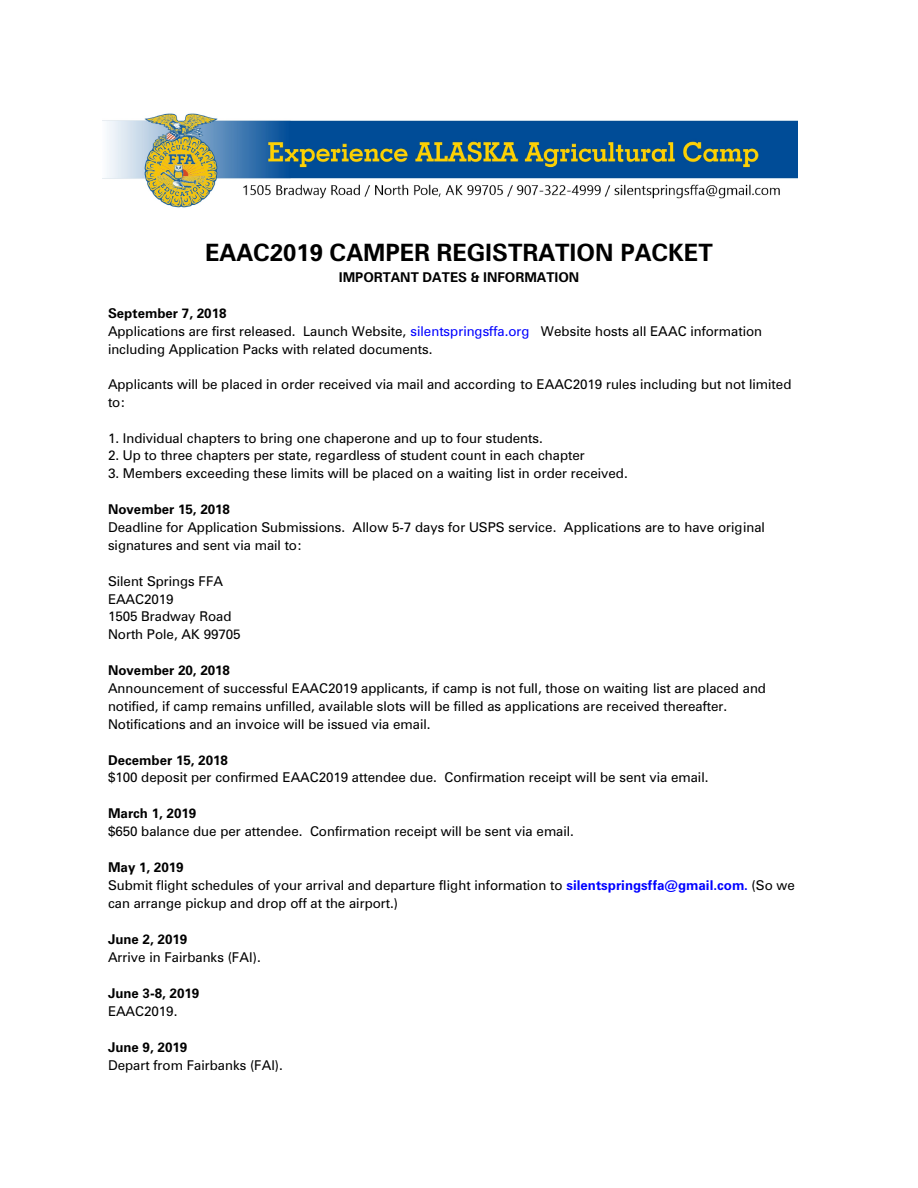
<style>
.page{position:relative;width:918px;height:1188px;background:#fff}
.page>*{position:absolute;margin:0;border:0;box-sizing:border-box;transform-origin:0 0}
.t1{font:700 24px "Zurich BT";color:#000}
.t2{font:13.5px/17.9px "Zurich BT";color:#000}
.t3{font:700 13.5px "Zurich BT";color:#000}
.s1{font-weight:700}
.s2{color:#00f}
.s3{font-weight:700;color:#00f}
</style>
<div class="page">
<img style="left:102px;top:113px;width:695px;height:95px">
<h1 class="t1" style="left:205px;top:243px;width:509px">EAAC2019 CAMPER REGISTRATION PACKET</h1>
<p class="t3" style="left:339px;top:272px;width:242px">IMPORTANT DATES &amp; INFORMATION</p>
<p class="t2" style="left:108px;top:305px;width:656px"><span class="s1">September 7, 2018<br></span>Applications are first released. Launch Website, <span class="s2">silentspringsffa.org</span> Website hosts all EAAC information including Application Packs with related documents.</p>
<p class="t2" style="left:108px;top:377px;width:685px">Applicants will be placed in order received via mail and according to EAAC2019 rules including but not limited to:</p>
<p class="t2" style="left:108px;top:430px;width:436px">1. Individual chapters to bring one chaperone and up to four students.</p>
<p class="t2" style="left:108px;top:448px;width:478px">2. Up to three chapters per state, regardless of student count in each chapter</p>
<p class="t2" style="left:108px;top:466px;width:521px">3. Members exceeding these limits will be placed on a waiting list in order received.</p>
<p class="t3" style="left:108px;top:504px;width:124px">November 15, 2018</p>
<p class="t2" style="left:108px;top:520px;width:658px">Deadline for Application Submissions. Allow 5-7 days for USPS service. Applications are to have original signatures and sent via mail to:</p>
<p class="t2" style="left:108px;top:573px;width:134px">Silent Springs FFA<br>EAAC2019<br>1505 Bradway Road<br>North Pole, AK 99705</p>
<p class="t3" style="left:108px;top:665px;width:124px">November 20, 2018</p>
<p class="t2" style="left:108px;top:681px;width:660px">Announcement of successful EAAC2019 applicants, if camp is not full, those on waiting list are placed and notified, if camp remains unfilled, available slots will be filled as applications are received thereafter.<br>Notifications and an invoice will be issued via email.</p>
<p class="t3" style="left:108px;top:754px;width:121px">December 15, 2018</p>
<p class="t2" style="left:108px;top:770px;width:602px">$100 deposit per confirmed EAAC2019 attendee due. Confirmation receipt will be sent via email.</p>
<p class="t3" style="left:108px;top:808px;width:90px">March 1, 2019</p>
<p class="t2" style="left:108px;top:824px;width:467px">$650 balance due per attendee. Confirmation receipt will be sent via email.</p>
<p class="t2" style="left:108px;top:860px;width:688px"><span class="s1">May 1, 2019<br></span>Submit flight schedules of your arrival and departure flight information to <span class="s3">silentspringsffa@gmail.com.</span> (So we can arrange pickup and drop off at the airport.)</p>
<p class="t3" style="left:108px;top:934px;width:81px">June 2, 2019</p>
<p class="t2" style="left:108px;top:949px;width:154px">Arrive in Fairbanks (FAI).</p>
<p class="t3" style="left:108px;top:988px;width:93px">June 3-8, 2019</p>
<p class="t2" style="left:108px;top:1003px;width:71px">EAAC2019.</p>
<p class="t3" style="left:108px;top:1041px;width:81px">June 9, 2019</p>
<p class="t2" style="left:108px;top:1057px;width:176px">Depart from Fairbanks (FAI).</p>
</div>
